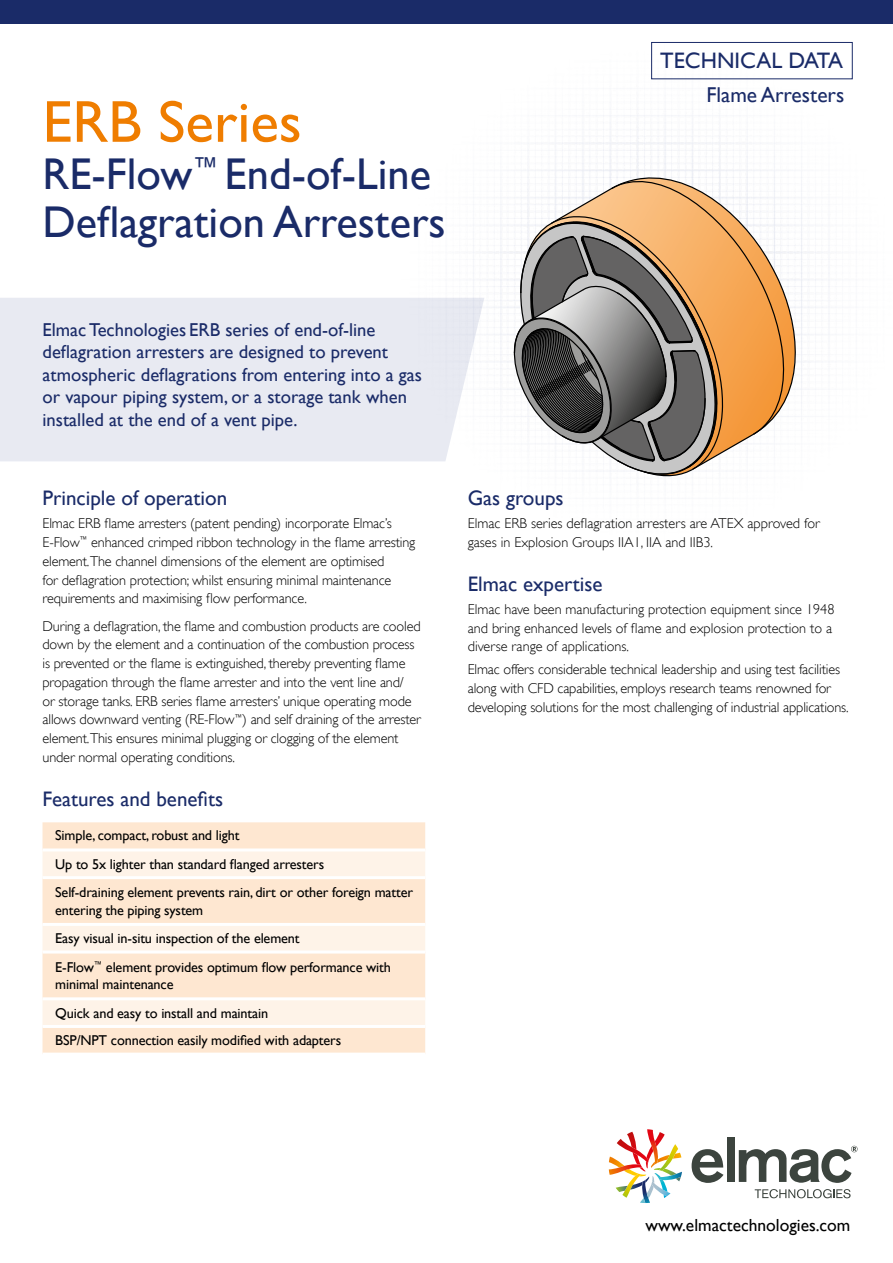
<style>
.page{position:relative;width:893px;height:1263px;background:#fff}
.page>*{position:absolute;margin:0;border:0;box-sizing:border-box;transform-origin:0 0}
.t1{font:59.4px "Gill Sans";color:#ef7d00}
.t2{font:44.4px/47.5px "Gill Sans";color:#1a2b68}
.t3{font:22.35px "Gill Sans";color:#1a2b68}
.t4{font:21.45px "Gill Sans";color:#1a2b68}
.t5{font:21px "Gill Sans";color:#1a2b68}
.t6{font:18.6px/22.5px "Gill Sans";color:#1a2b68}
.t7{font:17.55px "Gill Sans";color:#000}
.t8{font:300 14.25px/18.8px "Gill Sans";letter-spacing:-.01em;color:#000}
.t9{font:14.25px/28.5px "Gill Sans";letter-spacing:-.01em;color:#000}
</style>
<div class="page">
<div style="left:0;top:298px;width:393px;height:163px;background:#e8eaf2"></div>
<div style="left:0;top:0;width:893px;height:23px;background:#1a2b68"></div>
<div style="left:651px;top:42px;width:202px;height:37px;border:1px solid #1a2b68"></div>
<div style="left:43px;top:822px;width:382px;height:230px;background:#fee7d1"></div>
<svg style="left:43px;top:851px;width:382px;height:174px;background:#feecdb"></svg>
<hr style="left:43px;top:848px;width:382px;height:3px;background:#fff">
<hr style="left:43px;top:876px;width:382px;height:3px;background:#fff">
<hr style="left:43px;top:923px;width:382px;height:3px;background:#fff">
<hr style="left:43px;top:950px;width:382px;height:3px;background:#fff">
<hr style="left:43px;top:997px;width:382px;height:3px;background:#fff">
<hr style="left:43px;top:1025px;width:382px;height:3px;background:#fff">
<svg style="left:611px;top:168px;width:191px;height:267px"></svg>
<svg style="left:510px;top:186px;width:246px;height:309px"></svg>
<svg style="left:692px;top:1149px;width:31px;height:34px"></svg>
<div style="left:727px;top:1137px;width:8px;height:45px;background:#3c443e"></div>
<svg style="left:739px;top:1146px;width:118px;height:37px"></svg>
<svg style="left:755px;top:1189px;width:96px;height:9px"></svg>
<img style="left:609px;top:1129px;width:73px;height:74px">
<h1 class="t1" style="left:43px;top:87px;width:261px">ERB Series</h1>
<h2 class="t2" style="left:43px;top:150px;width:405px">RE-Flow<sup>™</sup> End-of-Line<br>Deflagration Arresters</h2>
<h3 class="t3" style="left:660px;top:47px;width:184px">TECHNICAL DATA</h3>
<h3 class="t4" style="left:706px;top:82px;width:139px">Flame Arresters</h3>
<h3 class="t6" style="left:43px;top:318px;width:381px">Elmac Technologies ERB series of end-of-line deflagration arresters are designed to prevent atmospheric deflagrations from entering into a gas or vapour piping system, or a storage tank when installed at the end of a vent pipe.</h3>
<h3 class="t5" style="left:43px;top:486px;width:186px">Principle of operation</h3>
<p class="t8" style="left:43px;top:514px;width:374px">Elmac ERB flame arresters (patent pending) incorporate Elmac’s E-Flow<sup>™</sup> enhanced crimped ribbon technology in the flame arresting element.The channel dimensions of the element are optimised<br>for deflagration protection; whilst ensuring minimal maintenance requirements and maximising flow performance.</p>
<p class="t8" style="left:43px;top:616px;width:380px">During a deflagration, the flame and combustion products are cooled down by the element and a continuation of the combustion process is prevented or the flame is extinguished, thereby preventing flame propagation through the flame arrester and into the vent line and/<br>or storage tanks. ERB series flame arresters’ unique operating mode allows downward venting (RE-Flow<sup>™</sup>) and self draining of the arrester element.This ensures minimal plugging or clogging of the element under normal operating conditions.</p>
<h3 class="t5" style="left:43px;top:786px;width:182px">Features and benefits</h3>
<p class="t9" style="left:55px;top:821px;width:359px">Simple, compact, robust and light<br>Up to 5x lighter than standard flanged arresters<br>Self-draining element prevents rain, dirt or other foreign matter</p>
<p class="t9" style="left:55px;top:895px;width:337px">entering the piping system<br>Easy visual in-situ inspection of the element<br>E-Flow<sup>™</sup> element provides optimum flow performance with</p>
<p class="t9" style="left:55px;top:970px;width:287px">minimal maintenance<br>Quick and easy to install and maintain<br>BSP/NPT connection easily modified with adapters</p>
<h3 class="t5" style="left:468px;top:486px;width:97px">Gas groups</h3>
<p class="t8" style="left:468px;top:514px;width:354px">Elmac ERB series deflagration arresters are ATEX approved for gases in Explosion Groups IIA1, IIA and IIB3.</p>
<h3 class="t5" style="left:468px;top:572px;width:136px">Elmac expertise</h3>
<p class="t8" style="left:468px;top:600px;width:368px">Elmac have been manufacturing protection equipment since 1948 and bring enhanced levels of flame and explosion protection to a diverse range of applications.</p>
<p class="t8" style="left:468px;top:660px;width:382px">Elmac offers considerable technical leadership and using test facilities along with CFD capabilities, employs research teams renowned for developing solutions for the most challenging of industrial applications.</p>
<p class="t7" style="left:645px;top:1215px;width:207px">www.elmactechnologies.com</p>
</div>
